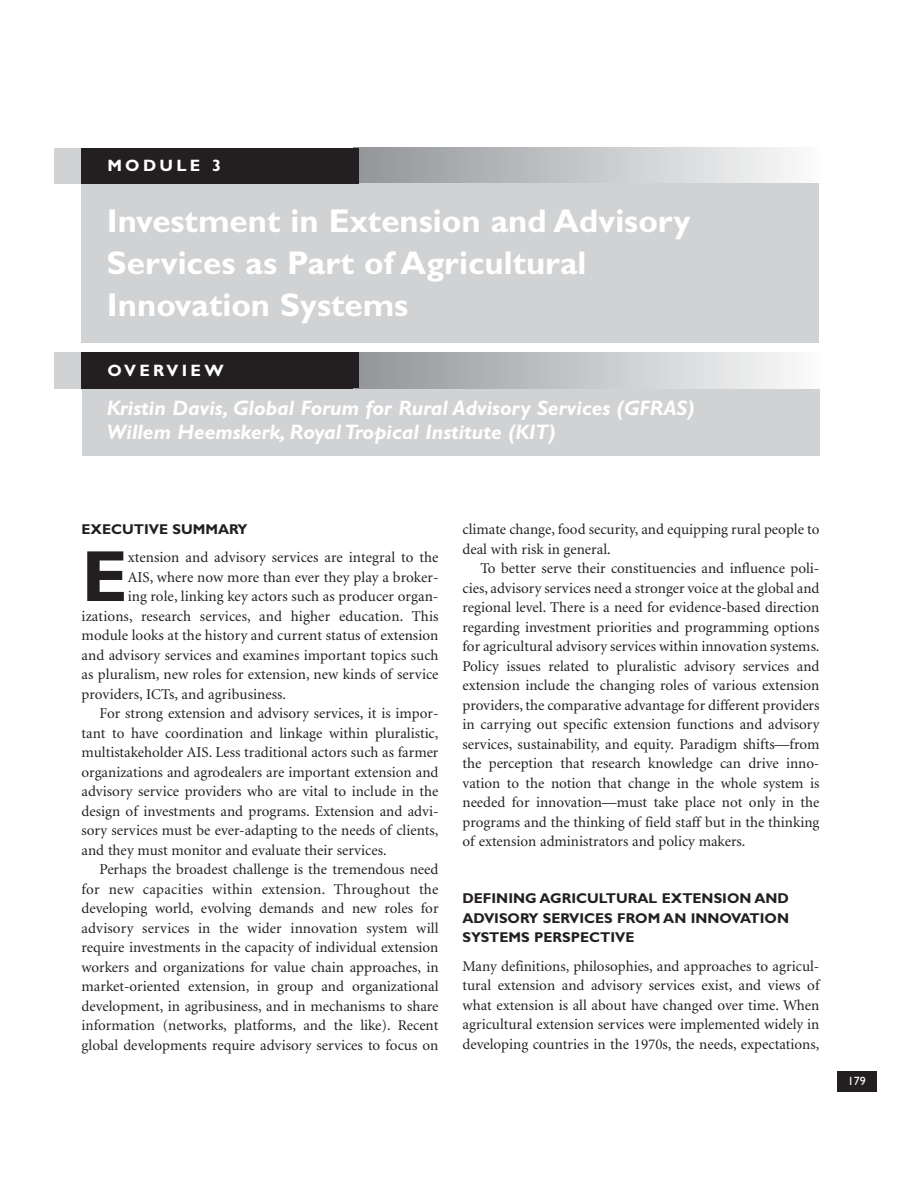
<style>
.page{position:relative;width:918px;height:1188px;background:#fff}
.page>*{position:absolute;margin:0;border:0;box-sizing:border-box;transform-origin:0 0}
.t1{font:700 72.75px "Gill Sans";color:#231f20}
.t2{font:700 33px/42px "Gill Sans";color:#fff}
.t3{font:italic 700 21px/24px "Gill Sans";color:#fff}
.t4{font:700 16.5px "Gill Sans";letter-spacing:.2em;color:#fff}
.t5{font:15px/19.5px "Minion";color:#231f20;text-align:justify}
.t6{font:15px "Minion";letter-spacing:.02em;color:#231f20}
.t7{font:700 14.25px/19.5px "Gill Sans";color:#231f20;text-align:justify}
.t8{font:12px "Gill Sans";color:#fff}
</style>
<div class="page">
<div style="left:837px;top:1071px;width:40px;height:20px;background:#231f20"></div>
<div style="left:54px;top:353px;width:27px;height:36px;background:#d1d2d4"></div>
<div style="left:81px;top:353px;width:277px;height:36px;background:#231f20"></div>
<div style="left:354px;top:148px;width:465px;height:36px;background:linear-gradient(to right,#909295,#fbfcfc)"></div>
<div style="left:354px;top:352px;width:465px;height:36px;background:linear-gradient(to right,#909295,#fbfcfc)"></div>
<div style="left:81px;top:184px;width:738px;height:159px;background:#d1d2d4"></div>
<div style="left:82px;top:389px;width:738px;height:66px;background:#d1d2d4"></div>
<div style="left:54px;top:148px;width:27px;height:36px;background:#d1d2d4"></div>
<div style="left:54px;top:352px;width:27px;height:36px;background:#d1d2d4"></div>
<div style="left:81px;top:352px;width:277px;height:36px;background:#231f20"></div>
<div style="left:81px;top:148px;width:277px;height:36px;background:#231f20"></div>
<p class="t4" style="left:107px;top:160px;width:115px">MODULE 3</p>
<p class="t4" style="left:212px;top:160px;width:11px">1</p>
<p class="t2" style="left:107px;top:204px;width:585px">Investment in Extension and Advisory<br>Services as Part of Agricultural<br>Innovation Systems</p>
<p class="t2" style="left:107px;top:204px;width:601px">Coordination and Collective Action for<br>Agricultural Innovation</p>
<p class="t4" style="left:108px;top:365px;width:118px">OVERVIEW</p>
<p class="t3" style="left:107px;top:398px;width:590px">Kristin Davis, Global Forum for Rural Advisory Services (GFRAS)<br>Willem Heemskerk, Royal Tropical Institute (KIT)</p>
<p class="t7" style="left:82px;top:521px;width:168px">EXECUTIVE SUMMARY</p>
<p class="t1" style="left:82px;top:551px;width:48px">E</p>
<p class="t5" style="left:128px;top:549px;width:312px">xtension and advisory services are integral to the</p>
<p class="t5" style="left:128px;top:568px;width:312px">AIS, where now more than ever they play a broker-</p>
<p class="t5" style="left:128px;top:588px;width:312px">ing role, linking key actors such as producer organ-</p>
<p class="t5" style="left:82px;top:607px;width:358px">izations, research services, and higher education. This</p>
<p class="t5" style="left:82px;top:627px;width:358px">module looks at the history and current status of extension</p>
<p class="t5" style="left:82px;top:646px;width:358px">and advisory services and examines important topics such</p>
<p class="t5" style="left:82px;top:666px;width:358px">as pluralism, new roles for extension, new kinds of service</p>
<p class="t5" style="left:82px;top:685px;width:206px">providers, ICTs, and agribusiness.</p>
<p class="t5" style="left:100px;top:705px;width:340px">For strong extension and advisory services, it is impor-</p>
<p class="t5" style="left:82px;top:724px;width:358px">tant to have coordination and linkage within pluralistic,</p>
<p class="t5" style="left:82px;top:744px;width:358px">multistakeholder AIS. Less traditional actors such as farmer</p>
<p class="t5" style="left:82px;top:763px;width:358px">organizations and agrodealers are important extension and</p>
<p class="t5" style="left:82px;top:783px;width:358px">advisory service providers who are vital to include in the</p>
<p class="t5" style="left:82px;top:802px;width:358px">design of investments and programs. Extension and advi-</p>
<p class="t5" style="left:82px;top:822px;width:358px">sory services must be ever-adapting to the needs of clients,</p>
<p class="t5" style="left:82px;top:841px;width:307px">and they must monitor and evaluate their services.</p>
<p class="t5" style="left:100px;top:861px;width:340px">Perhaps the broadest challenge is the tremendous need</p>
<p class="t6" style="left:82px;top:883px;width:358px">for new capacities within extension. Throughout the</p>
<p class="t5" style="left:82px;top:900px;width:358px">developing world, evolving demands and new roles for</p>
<p class="t5" style="left:82px;top:919px;width:359px">advisory services in the wider innovation system will</p>
<p class="t5" style="left:82px;top:939px;width:358px">require investments in the capacity of individual extension</p>
<p class="t5" style="left:82px;top:958px;width:358px">workers and organizations for value chain approaches, in</p>
<p class="t5" style="left:82px;top:978px;width:358px">market- oriented extension, in group and organizational</p>
<p class="t5" style="left:82px;top:997px;width:358px">development, in agribusiness, and in mechanisms to share</p>
<p class="t5" style="left:82px;top:1017px;width:358px">infor mation (networks, platforms, and the like). Recent</p>
<p class="t5" style="left:82px;top:1036px;width:358px">global developments require advisory services to focus on</p>
<p class="t5" style="left:463px;top:521px;width:358px">climate change, food security, and equipping rural people to</p>
<p class="t5" style="left:463px;top:541px;width:150px">deal with risk in general.</p>
<p class="t5" style="left:481px;top:560px;width:340px">To better serve their constituencies and influence poli-</p>
<p class="t5" style="left:463px;top:580px;width:358px">cies, advisory services need a stronger voice at the global and</p>
<p class="t5" style="left:463px;top:599px;width:358px">regional level. There is a need for evidence-based direction</p>
<p class="t5" style="left:463px;top:619px;width:358px">regarding investment priorities and programming options</p>
<p class="t5" style="left:463px;top:638px;width:359px">for agricultural advisory services within innovation systems.</p>
<p class="t5" style="left:463px;top:658px;width:358px">Policy issues related to pluralistic advisory services and</p>
<p class="t5" style="left:463px;top:677px;width:358px">extension include the changing roles of various extension</p>
<p class="t5" style="left:463px;top:697px;width:358px">providers, the comparative advantage for different providers</p>
<p class="t5" style="left:463px;top:716px;width:358px">in carrying out specific extension functions and advisory</p>
<p class="t5" style="left:463px;top:736px;width:358px">services, sustainability, and equity. Paradigm shifts—from</p>
<p class="t5" style="left:463px;top:755px;width:358px">the perception that research knowledge can drive inno -</p>
<p class="t5" style="left:463px;top:775px;width:358px">vation to the notion that change in the whole system is</p>
<p class="t5" style="left:463px;top:794px;width:358px">needed for innovation—must take place not only in the</p>
<p class="t5" style="left:463px;top:814px;width:358px">programs and the thinking of field staff but in the thinking</p>
<p class="t5" style="left:463px;top:833px;width:284px">of extension administrators and policy makers.</p>
<p class="t7" style="left:463px;top:890px;width:328px">DEFINING AGRICULTURAL EXTENSION AND ADVISORY SERVICES FROM AN INNOVATION SYSTEMS PERSPECTIVE</p>
<p class="t5" style="left:463px;top:958px;width:358px">Many definitions, philosophies, and approaches to agricul&shy;tural extension and advisory services exist, and views of what extension is all about have changed over time. When agricultural extension services were implemented widely in developing countries in the 1970s, the needs, expectations,</p>
<p class="t8" style="left:848px;top:1077px;width:19px">179</p>
</div>
